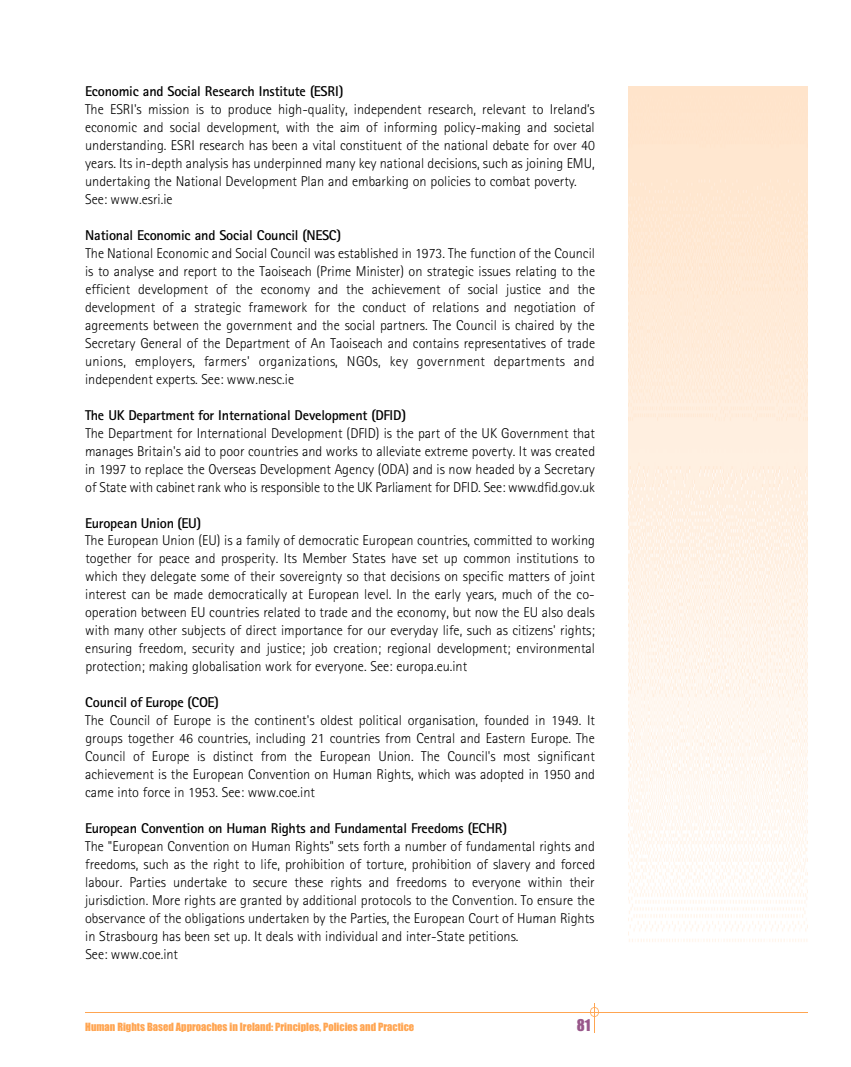
<style>
.page{position:relative;width:851px;height:1067px;background:#fff}
.page>*{position:absolute;margin:0;border:0;box-sizing:border-box;transform-origin:0 0}
.t1{font:15px "Impact";color:#98578a}
.t2{font:300 14.25px/18px "Rotis Sans Serif";color:#000;text-align:justify}
.t3{font:700 14.25px "Rotis Sans Serif";letter-spacing:-.02em;color:#000}
.t4{font:10.5px "Impact";color:#ffa551}
</style>
<div class="page">
<img style="left:629px;top:86px;width:178px;height:856px">
<hr style="left:85px;top:1011px;width:722px;height:1px;background:#ffa551">
<hr style="left:594px;top:1003px;width:1px;height:30px;background:#ffa551">
<svg style="left:590px;top:1007px;width:9px;height:9px"></svg>
<p class="t3" style="left:85px;top:86px;width:260px">Economic and Social Research Institute (ESRI)</p>
<p class="t2" style="left:85px;top:102px;width:511px;text-align:left">The ESRI's mission is to produce high-quality, independent research, relevant to Ireland’s economic and social development, with the aim of informing policy-making and societal understanding. ESRI research has been a vital constituent of the national debate for over 40 years. Its in-depth analysis has underpinned many key national decisions, such as joining EMU, undertaking the National Development Plan and embarking on policies to combat poverty.<br>See: www.esri.ie</p>
<p class="t3" style="left:85px;top:230px;width:257px">National Economic and Social Council (NESC)</p>
<p class="t2" style="left:85px;top:245px;width:511px">The National Economic and Social Council was established in 1973. The function of the Council is to analyse and report to the Taoiseach (Prime Minister) on strategic issues relating to the efficient development of the economy and the achievement of social justice and the development of a strategic framework for the conduct of relations and negotiation of agreements between the government and the social partners. The Council is chaired by the Secretary General of the Department of An Taoiseach and contains representatives of trade u n i o n s, employers, farmers' organizations, NGOs, key government departments and independent experts. See: www.nesc.ie</p>
<p class="t3" style="left:85px;top:410px;width:322px">The UK Department for International Development (DFID)</p>
<p class="t2" style="left:85px;top:425px;width:511px">The Department for International Development (DFID) is the part of the UK Government that manages Britain's aid to poor countries and works to alleviate extreme poverty. It was created in 1997 to replace the Overseas Development Agency (ODA) and is now headed by a Secretary of State with cabinet rank who is responsible to the UK Parliament for DFID. See: www. d f i d . g o v. u k</p>
<p class="t3" style="left:85px;top:517px;width:117px">European Union (EU)</p>
<p class="t2" style="left:85px;top:533px;width:511px">The European Union (EU) is a family of democratic European countries, committed to working together for peace and prosperity. Its Member States have set up common institutions to which they delegate some of their sovereignty so that decisions on specific matters of joint interest can be made democratically at European level. In the early years, much of the co&shy;operation between EU countries related to trade and the economy, but now the EU also deals with many other subjects of direct importance for our everyday life, such as citizens' rights; ensuring freedom, security and justice; job creation; regional development; environmental protection; making globalisation work for everyone. See: europa.eu.int</p>
<p class="t3" style="left:85px;top:697px;width:135px">Council of Europe (COE)</p>
<p class="t2" style="left:85px;top:713px;width:511px">The Council of Europe is the continent's oldest political organisation, founded in 1949. It groups together 46 countries, including 21 countries from Central and Eastern Europe. The Council of Europe is distinct from the European Union. The Council's most significant achievement is the European Convention on Human Rights, which was adopted in 1950 and came into force in 1953. See: www.coe.int</p>
<p class="t3" style="left:85px;top:823px;width:423px">European Convention on Human Rights and Fundamental Freedoms (ECHR)</p>
<p class="t2" style="left:85px;top:838px;width:511px;text-align:left">The "European Convention on Human Rights" sets forth a number of fundamental rights and freedoms, such as the right to life, prohibition of torture, prohibition of slavery and forced labour. Parties undertake to secure these rights and freedoms to everyone within their jurisdiction. More rights are granted by additional protocols to the Convention. To ensure the observance of the obligations undertaken by the Parties, the European Court of Human Rights in Strasbourg has been set up. It deals with individual and inter-State petitions.<br>See: www.coe.int</p>
<p class="t4" style="left:85px;top:1023px;width:330px">Human Rights Based Approaches in Ireland: Principles, Policies and Practice</p>
<p class="t1" style="left:576px;top:1020px;width:15px">81</p>
</div>
